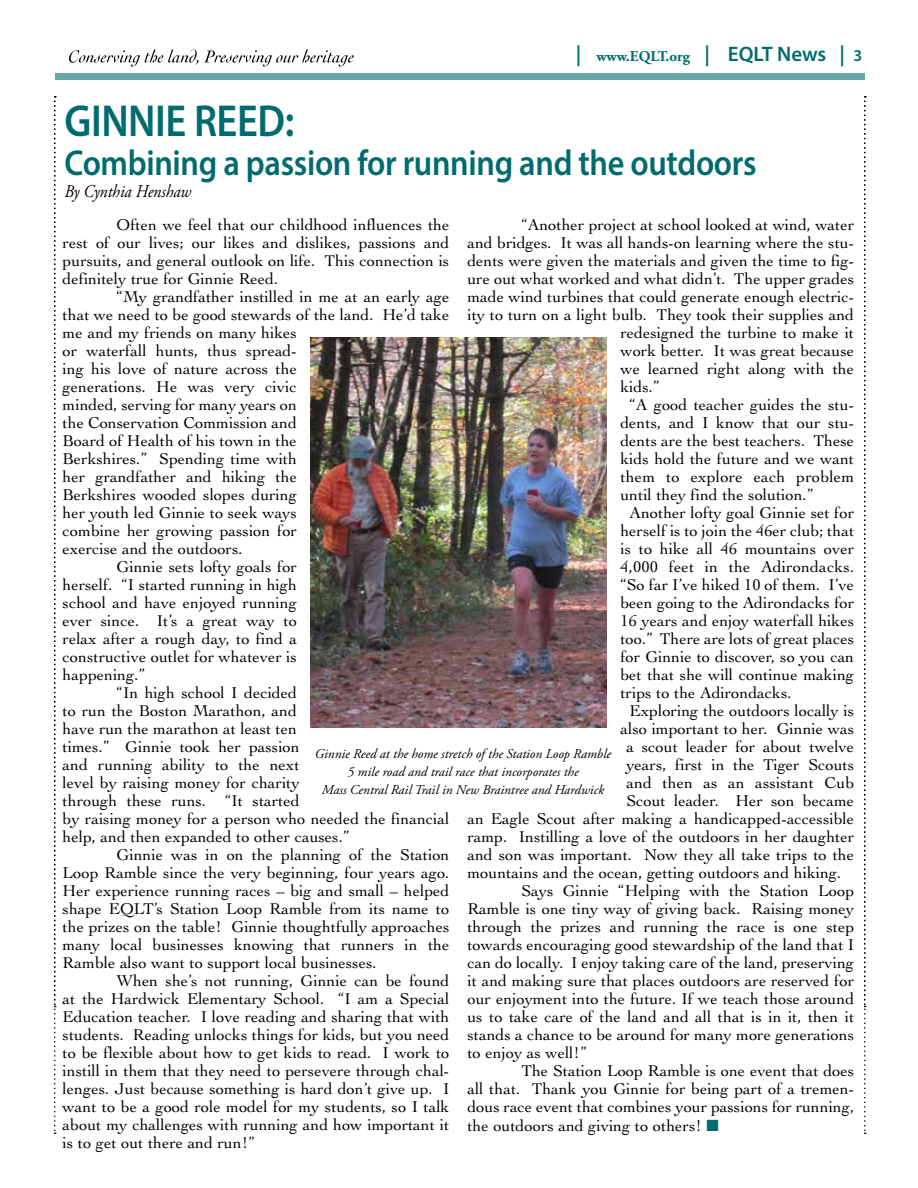
<style>
.page{position:relative;width:918px;height:1188px;background:#fff}
.page>*{position:absolute;margin:0;border:0;box-sizing:border-box;transform-origin:0 0}
.t1{font:600 45px "Myriad Pro";letter-spacing:-.01em;color:#006b6e;scale:.9 1}
.t2{font:600 36px "Myriad Pro";letter-spacing:-.01em;color:#006b6e;scale:.9 1}
.t3{font:italic 18px "Adobe Garamond Pro";color:#000;scale:.9 1}
.t4{font:16.5px/18px "Cochin LT Std";color:#000;text-align:justify}
.t5{font:700 15px "Adobe Garamond Pro";color:#006b6e}
.t6{font:italic 13.5px/18px "Adobe Garamond Pro";color:#000;text-align:center}
.s1{font-family:"Myriad Pro";font-weight:600;font-size:21px}
.s2{font-family:"Myriad Pro";font-weight:600;font-size:16.5px}
.s3{color:#006b6e}
</style>
<div class="page">
<div style="left:56px;top:74px;width:809px;height:6px;background:#66a6a8"></div>
<svg style="left:69px;top:49px;width:285px;height:18px"></svg>
<svg style="left:54px;top:96px;width:2px;height:1038px"></svg>
<svg style="left:864px;top:96px;width:2px;height:1038px"></svg>
<img style="left:310px;top:338px;width:297px;height:390px">
<p class="t5" style="left:576px;top:47px;width:288px"><span class="s1">|</span> www.EQLT.org <span class="s1">| EQLT News |</span> <span class="s2">3</span></p>
<h1 class="t1" style="left:64px;top:92px;width:257px">GINNIE REED:</h1>
<h2 class="t2" style="left:64px;top:140px;width:771px">Combining a passion for running and the outdoors</h2>
<p class="t3" style="left:64px;top:181px;width:142px">By Cynthia Henshaw</p>
<p class="t4" style="left:63px;top:215px;width:388px;text-indent:54px">Often we feel that our childhood influences the rest of our lives; our likes and dislikes, passions and pursuits, and general outlook on life. This connection is definitely true for Ginnie Reed.</p>
<p class="t4" style="left:117px;top:287px;width:334px">“My grandfather instilled in me at an early age</p>
<p class="t4" style="left:63px;top:305px;width:388px">that we need to be good stewards of the land. He’d take</p>
<p class="t4" style="left:63px;top:323px;width:236px">me and my friends on many hikes</p>
<p class="t4" style="left:63px;top:341px;width:236px">or waterfall hunts, thus spread-</p>
<p class="t4" style="left:63px;top:359px;width:236px">ing his love of nature across the</p>
<p class="t4" style="left:63px;top:377px;width:236px">generations. He was very civic</p>
<p class="t4" style="left:63px;top:395px;width:236px">minded, serving for many years on</p>
<p class="t4" style="left:63px;top:413px;width:236px">the Conservation Commission and</p>
<p class="t4" style="left:63px;top:431px;width:236px">Board of Health of his town in the</p>
<p class="t4" style="left:63px;top:449px;width:236px">Berkshires.” Spending time with</p>
<p class="t4" style="left:63px;top:467px;width:236px">her grandfather and hiking the</p>
<p class="t4" style="left:63px;top:485px;width:236px">Berkshires wooded slopes during</p>
<p class="t4" style="left:63px;top:503px;width:236px">her youth led Ginnie to seek ways</p>
<p class="t4" style="left:63px;top:521px;width:236px">combine her growing passion for</p>
<p class="t4" style="left:63px;top:539px;width:181px">exercise and the outdoors.</p>
<p class="t4" style="left:117px;top:557px;width:182px">Ginnie sets lofty goals for</p>
<p class="t4" style="left:63px;top:575px;width:236px">herself. “I started running in high</p>
<p class="t4" style="left:63px;top:593px;width:236px">school and have enjoyed running</p>
<p class="t4" style="left:63px;top:611px;width:236px">ever since. It’s a great way to</p>
<p class="t4" style="left:63px;top:629px;width:236px">relax after a rough day, to find a</p>
<p class="t4" style="left:63px;top:647px;width:236px">constructive outlet for whatever is</p>
<p class="t4" style="left:63px;top:665px;width:84px">happening.”</p>
<p class="t4" style="left:117px;top:683px;width:182px">“In high school I decided</p>
<p class="t4" style="left:63px;top:701px;width:236px">to run the Boston Marathon, and</p>
<p class="t4" style="left:63px;top:719px;width:236px">have run the marathon at least ten</p>
<p class="t4" style="left:63px;top:737px;width:239px">times.” Ginnie took her passion</p>
<p class="t4" style="left:63px;top:755px;width:239px">and running ability to the next</p>
<p class="t4" style="left:63px;top:773px;width:239px">level by raising money for charity</p>
<p class="t4" style="left:63px;top:791px;width:239px">through these runs. “It started</p>
<p class="t4" style="left:63px;top:809px;width:388px">by raising money for a person who needed the financial</p>
<p class="t4" style="left:63px;top:827px;width:288px">help, and then expanded to other causes.”</p>
<p class="t4" style="left:117px;top:845px;width:334px">Ginnie was in on the planning of the Station</p>
<p class="t4" style="left:63px;top:863px;width:388px">Loop Ramble since the very beginning, four years ago.</p>
<p class="t4" style="left:63px;top:881px;width:388px">Her experience running races – big and small – helped</p>
<p class="t4" style="left:63px;top:899px;width:388px">shape EQLT’s Station Loop Ramble from its name to</p>
<p class="t4" style="left:63px;top:917px;width:388px">the prizes on the table! Ginnie thoughtfully approaches</p>
<p class="t4" style="left:63px;top:935px;width:388px">many local businesses knowing that runners in the</p>
<p class="t4" style="left:63px;top:953px;width:315px">Ramble also want to support local businesses.</p>
<p class="t4" style="left:117px;top:971px;width:334px">When she’s not running, Ginnie can be found</p>
<p class="t4" style="left:63px;top:989px;width:388px">at the Hardwick Elementary School. “I am a Special</p>
<p class="t4" style="left:63px;top:1007px;width:388px">Education teacher. I love reading and sharing that with</p>
<p class="t4" style="left:63px;top:1025px;width:388px">students. Reading unlocks things for kids, but you need</p>
<p class="t4" style="left:63px;top:1043px;width:388px">to be flexible about how to get kids to read. I work to</p>
<p class="t4" style="left:63px;top:1061px;width:388px">instill in them that they need to persevere through chal-</p>
<p class="t4" style="left:63px;top:1079px;width:388px">lenges. Just because something is hard don’t give up. I</p>
<p class="t4" style="left:63px;top:1097px;width:388px">want to be a good role model for my students, so I talk</p>
<p class="t4" style="left:63px;top:1115px;width:388px">about my challenges with running and how important it</p>
<p class="t4" style="left:63px;top:1133px;width:193px">is to get out there and run!”</p>
<p class="t4" style="left:521px;top:215px;width:334px">“Another project at school looked at wind, water</p>
<p class="t4" style="left:467px;top:233px;width:388px">and bridges. It was all hands-on learning where the stu-</p>
<p class="t4" style="left:467px;top:251px;width:388px">dents were given the materials and given the time to fig-</p>
<p class="t4" style="left:467px;top:269px;width:388px">ure out what worked and what didn’t. The upper grades</p>
<p class="t4" style="left:467px;top:287px;width:388px">made wind turbines that could generate enough electric-</p>
<p class="t4" style="left:467px;top:305px;width:388px">ity to turn on a light bulb. They took their supplies and</p>
<p class="t4" style="left:620px;top:323px;width:235px">redesigned the turbine to make it</p>
<p class="t4" style="left:620px;top:341px;width:235px">work better. It was great because</p>
<p class="t4" style="left:620px;top:359px;width:235px">we learned right along with the</p>
<p class="t4" style="left:620px;top:377px;width:40px">kids.”</p>
<p class="t4" style="left:629px;top:395px;width:226px">“A good teacher guides the stu-</p>
<p class="t4" style="left:620px;top:413px;width:235px">dents, and I know that our stu-</p>
<p class="t4" style="left:620px;top:431px;width:235px">dents are the best teachers. These</p>
<p class="t4" style="left:620px;top:449px;width:235px">kids hold the future and we want</p>
<p class="t4" style="left:620px;top:467px;width:235px">them to explore each problem</p>
<p class="t4" style="left:620px;top:485px;width:194px">until they find the solution.”</p>
<p class="t4" style="left:629px;top:503px;width:226px">Another lofty goal Ginnie set for</p>
<p class="t4" style="left:620px;top:521px;width:235px">herself is to join the 46er club; that</p>
<p class="t4" style="left:620px;top:539px;width:235px">is to hike all 46 mountains over</p>
<p class="t4" style="left:620px;top:557px;width:235px">4,000 feet in the Adirondacks.</p>
<p class="t4" style="left:620px;top:575px;width:235px">“So far I’ve hiked 10 of them. I’ve</p>
<p class="t4" style="left:620px;top:593px;width:235px">been going to the Adirondacks for</p>
<p class="t4" style="left:620px;top:611px;width:235px">16 years and enjoy waterfall hikes</p>
<p class="t4" style="left:620px;top:629px;width:235px">too.” There are lots of great places</p>
<p class="t4" style="left:620px;top:647px;width:235px">for Ginnie to discover, so you can</p>
<p class="t4" style="left:620px;top:665px;width:235px">bet that she will continue making</p>
<p class="t4" style="left:620px;top:683px;width:173px">trips to the Adirondacks.</p>
<p class="t4" style="left:629px;top:701px;width:226px">Exploring the outdoors locally is</p>
<p class="t4" style="left:620px;top:719px;width:235px">also important to her. Ginnie was</p>
<p class="t4" style="left:626px;top:737px;width:229px">a scout leader for about twelve</p>
<p class="t4" style="left:626px;top:755px;width:229px">years, first in the Tiger Scouts</p>
<p class="t4" style="left:626px;top:773px;width:229px">and then as an assistant Cub</p>
<p class="t4" style="left:626px;top:791px;width:229px">Scout leader. Her son became</p>
<p class="t4" style="left:467px;top:809px;width:388px">an Eagle Scout after making a handicapped-accessible</p>
<p class="t4" style="left:467px;top:827px;width:388px">ramp. Instilling a love of the outdoors in her daughter</p>
<p class="t4" style="left:467px;top:845px;width:388px">and son was important. Now they all take trips to the</p>
<p class="t4" style="left:467px;top:863px;width:375px">mountains and the ocean, getting outdoors and hiking.</p>
<p class="t4" style="left:521px;top:881px;width:334px">Says Ginnie “Helping with the Station Loop</p>
<p class="t4" style="left:467px;top:899px;width:388px">Ramble is one tiny way of giving back. Raising money</p>
<p class="t4" style="left:467px;top:917px;width:388px">through the prizes and running the race is one step</p>
<p class="t4" style="left:467px;top:935px;width:388px">towards encouraging good stewardship of the land that I</p>
<p class="t4" style="left:467px;top:953px;width:388px">can do locally. I enjoy taking care of the land, preserving</p>
<p class="t4" style="left:467px;top:971px;width:388px">it and making sure that places outdoors are reserved for</p>
<p class="t4" style="left:467px;top:989px;width:388px">our enjoyment into the future. If we teach those around</p>
<p class="t4" style="left:467px;top:1007px;width:388px">us to take care of the land and all that is in it, then it</p>
<p class="t4" style="left:467px;top:1025px;width:388px">stands a chance to be around for many more generations</p>
<p class="t4" style="left:467px;top:1043px;width:121px">to enjoy as well!”</p>
<p class="t4" style="left:521px;top:1061px;width:334px">The Station Loop Ramble is one event that does</p>
<p class="t4" style="left:467px;top:1079px;width:388px">all that. Thank you Ginnie for being part of a tremen-</p>
<p class="t4" style="left:467px;top:1097px;width:388px">dous race event that combines your passions for running,</p>
<p class="t4" style="left:467px;top:1117px;width:253px">the outdoors and giving to others! <span class="s3">■</span></p>
<p class="t6" style="left:315px;top:745px;width:298px">Ginnie Reed at the home stretch of the Station Loop Ramble<br>5 mile road and trail race that incorporates the<br>Mass Central Rail Trail in New Braintree and Hardwick</p>
</div>
